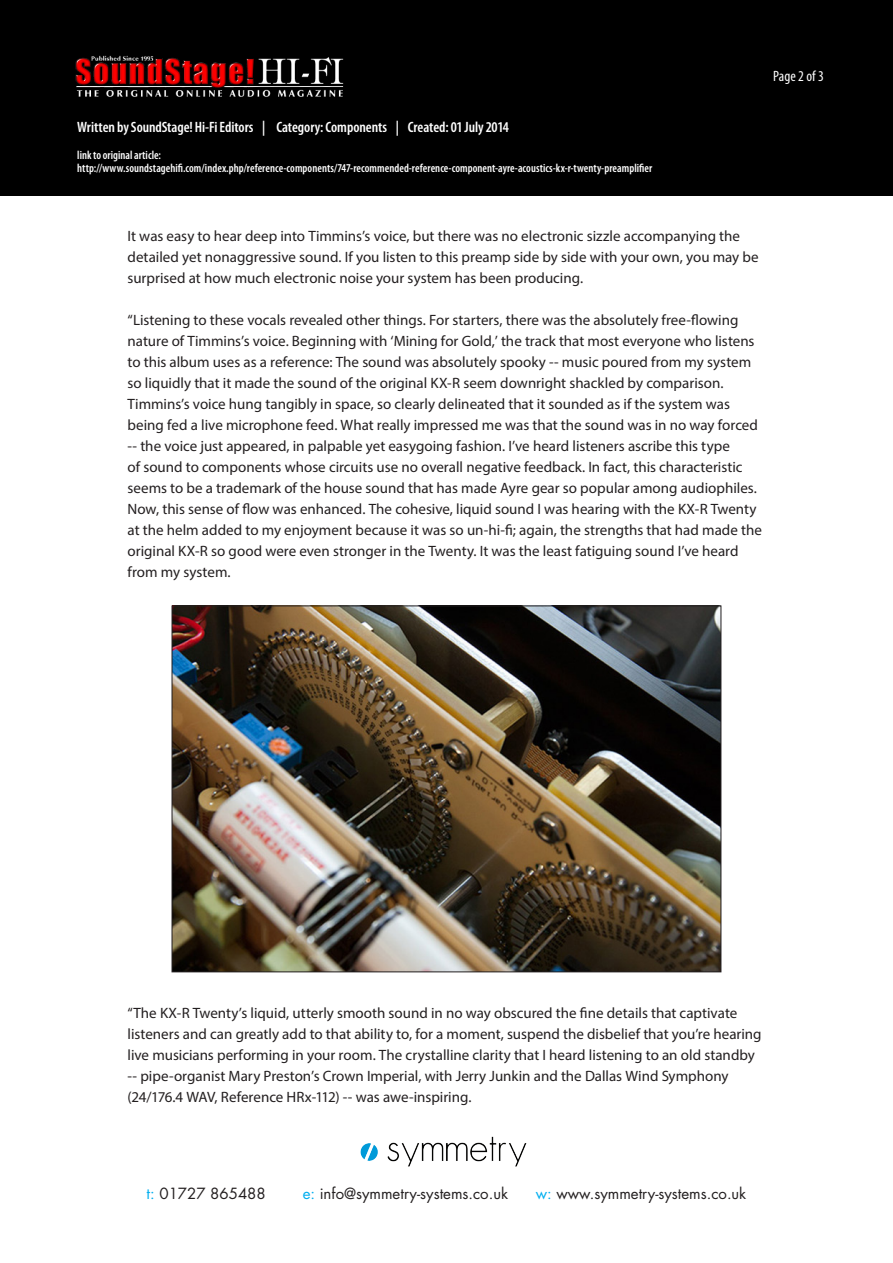
<style>
.page{position:relative;width:893px;height:1263px;background:#fff}
.page>*{position:absolute;margin:0;border:0;box-sizing:border-box;transform-origin:0 0}
.t1{font:15px/21px "Myriad Pro";color:#231f20}
.t2{font:600 condensed 15px "Myriad Pro";letter-spacing:-.005em;color:#fff}
.t3{font:15px "Futura";color:#231f20}
.t4{font:condensed 15px "Myriad Pro";letter-spacing:.005em;color:#fff}
.t5{font:600 condensed 12px/13.5px "Myriad Pro";letter-spacing:.005em;color:#fff;scale:.96 1}
.s1{color:#00aeef}
</style>
<div class="page">
<div style="left:0;top:0;width:893px;height:195px;background:#000"></div>
<img style="left:75px;top:55px;width:269px;height:42px">
<img style="left:174px;top:608px;width:545px;height:362px">
<img style="left:360px;top:1136px;width:167px;height:31px">
<p class="t2" style="left:77px;top:118px;width:433px">Written by SoundStage! Hi-Fi Editors | Category: Components | Created: 01 July 2014</p>
<p class="t5" style="left:77px;top:148px;width:600px">link to original article: http://www.soundstagehifi.com/index.php/reference-components/747-recommended-reference-component-ayre-acoustics-kx-r-twenty-preamplifier</p>
<p class="t4" style="left:773px;top:67px;width:52px">Page 2 of 3</p>
<p class="t1" style="left:128px;top:225px;width:633px">It was easy to hear deep into Timmins’s voice, but there was no electronic sizzle accompanying the detailed yet nonaggressive sound. If you listen to this preamp side by side with your own, you may be surprised at how much electronic noise your system has been producing.</p>
<p class="t1" style="left:128px;top:309px;width:636px">“Listening to these vocals revealed other things. For starters, there was the absolutely free-flowing nature of Timmins’s voice. Beginning with ‘Mining for Gold,’ the track that most everyone who listens to this album uses as a reference: The sound was absolutely spooky -- music poured from my system so liquidly that it made the sound of the original KX-R seem downright shackled by comparison.<br>Timmins’s voice hung tangibly in space, so clearly delineated that it sounded as if the system was being fed a live microphone feed. What really impressed me was that the sound was in no way forced -- the voice just appeared, in palpable yet easygoing fashion. I’ve heard listeners ascribe this type<br>of sound to components whose circuits use no overall negative feedback. In fact, this characteristic seems to be a trademark of the house sound that has made Ayre gear so popular among audiophiles.<br>Now, this sense of flow was enhanced. The cohesive, liquid sound I was hearing with the KX-R Twenty at the helm added to my enjoyment because it was so un-hi-fi; again, the strengths that had made the original KX-R so good were even stronger in the Twenty. It was the least fatiguing sound I’ve heard from my system.</p>
<p class="t1" style="left:128px;top:1002px;width:636px">“The KX-R Twenty’s liquid, utterly smooth sound in no way obscured the fine details that captivate listeners and can greatly add to that ability to, for a moment, suspend the disbelief that you’re hearing live musicians performing in your room. The crystalline clarity that I heard listening to an old standby -- pipe-organist Mary Preston’s Crown Imperial, with Jerry Junkin and the Dallas Wind Symphony (24/176.4 WAV, Reference HRx-112) -- was awe-inspiring.</p>
<p class="t3" style="left:147px;top:1184px;width:121px"><span class="s1">t:</span> 01727 865488</p>
<p class="t3" style="left:303px;top:1184px;width:207px"><span class="s1">e:</span> info@symmetry-systems.co.uk</p>
<p class="t3" style="left:536px;top:1184px;width:212px"><span class="s1">w:</span> www.symmetry-systems.co.uk</p>
</div>
